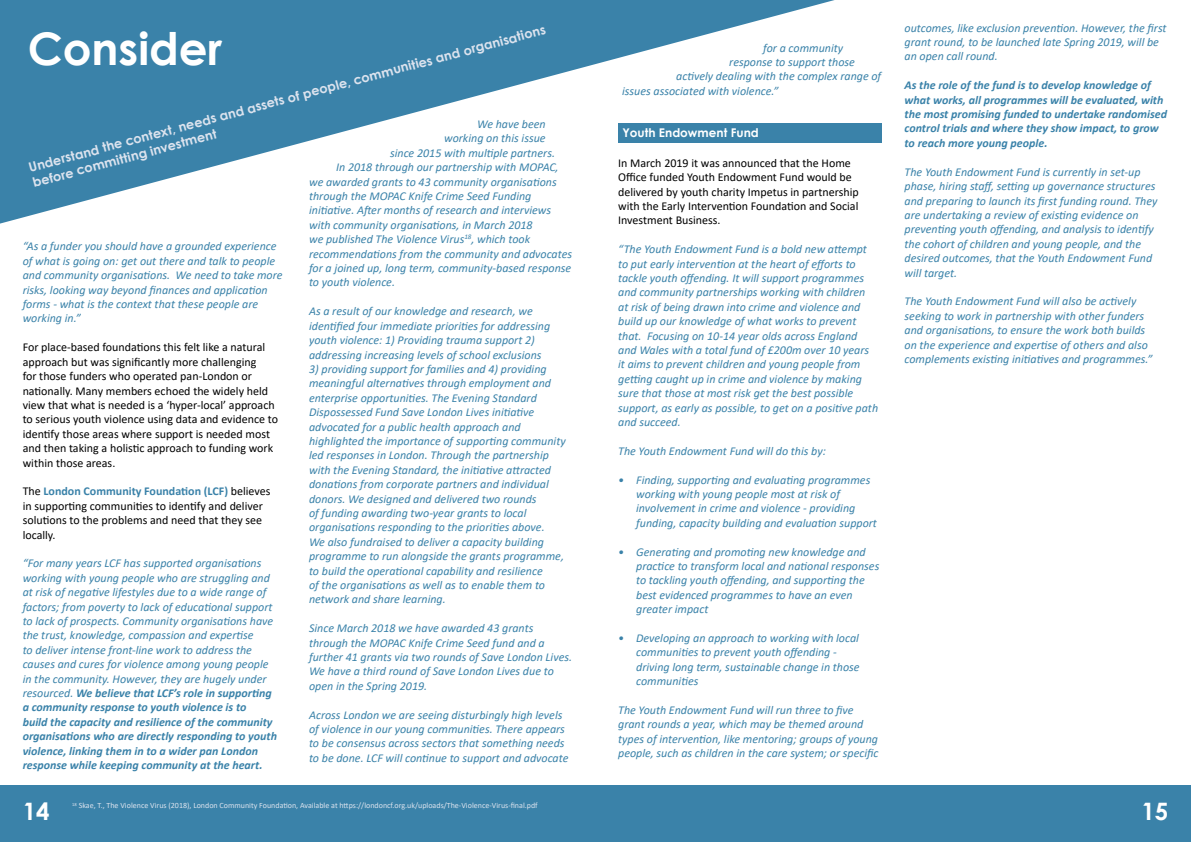
<style>
.page{position:relative;width:1191px;height:842px;background:#fff}
.page>*{position:absolute;margin:0;border:0;box-sizing:border-box;transform-origin:0 0}
.t1{font:700 45px "Century Gothic";color:#fff}
.t2{font:700 24px "Century Gothic";color:#fff}
.t3{font:700 13px/15.6px "Century Gothic";color:#dce3ee}
.t4{font:italic 12px/14.4px "Calibri";color:#3a82a9}
.t5{font:12px/14.4px "Calibri";color:#000}
.t6{font:italic 700 12px/14.4px "Calibri";color:#3a82a9}
.t7{font:700 12px "Century Gothic";color:#fff}
.t8{font:8px "Calibri";color:#dce3ee}
.s1{font-weight:700;color:#3a82a9}
.s2{font-weight:700}
</style>
<div class="page">
<div style="left:0;top:785px;width:1191px;height:57px;background:#3a82a9"></div>
<svg style="left:0;top:0;width:834px;height:224px;fill:#3a82a9"></svg>
<div style="left:618px;top:123px;width:264px;height:20px;background:#3a82a9"></div>
<p class="t3" style="left:27px;top:159px;width:536px;rotate:-15deg">Understand the context, needs and assets of people, communities and organisations before committing investment</p>
<h1 class="t1" style="left:28px;top:15px;width:196px">Consider</h1>
<p class="t4" style="left:477px;top:116px;width:70px">We have been</p>
<p class="t4" style="left:444px;top:131px;width:103px">working on this issue</p>
<p class="t4" style="left:390px;top:145px;width:166px">since 2015 with multiple partners.</p>
<p class="t4" style="left:336px;top:160px;width:224px">In 2018 through our partnership with MOPAC,</p>
<p class="t4" style="left:309px;top:174px;width:249px">we awarded grants to 43 community organisations</p>
<p class="t4" style="left:309px;top:188px;width:224px">through the MOPAC Knife Crime Seed Funding</p>
<p class="t4" style="left:309px;top:203px;width:243px">initiative. After months of research and interviews</p>
<p class="t4" style="left:309px;top:217px;width:225px">with community organisations, in March 2018</p>
<p class="t4" style="left:309px;top:232px;width:223px">we published The Violence Virus<sup>18</sup>, which took</p>
<p class="t4" style="left:309px;top:246px;width:264px">recommendations from the community and advocates</p>
<p class="t4" style="left:309px;top:260px;width:264px">for a joined up, long term, community-based response</p>
<p class="t4" style="left:309px;top:275px;width:87px">to youth violence.</p>
<p class="t4" style="left:309px;top:304px;width:243px">As a result of our knowledge and research, we identified four immediate priorities for addressing youth violence: 1) Providing trauma support 2) addressing increasing levels of school exclusions</p>
<p class="t4" style="left:309px;top:361px;width:258px">3) providing support for families and 4) providing meaningful alternatives through employment and enterprise opportunities. The Evening Standard Dispossessed Fund Save London Lives initiative advocated for a public health approach and highlighted the importance of supporting community led responses in London. Through the partnership with the Evening Standard, the initiative attracted donations from corporate partners and individual donors. We designed and delivered two rounds<br>of funding awarding two-year grants to local organisations responding to the priorities above.<br>We also fundraised to deliver a capacity building programme to run alongside the grants programme, to build the operational capability and resilience<br>of the organisations as well as to enable them to network and share learning.</p>
<p class="t4" style="left:309px;top:620px;width:264px">Since March 2018 we have awarded 43 grants through the MOPAC Knife Crime Seed fund and a further 41 grants via two rounds of Save London Lives.<br>We have a third round of Save London Lives due to open in the Spring 2019.</p>
<p class="t4" style="left:309px;top:707px;width:261px">Across London we are seeing disturbingly high levels of violence in our young communities. There appears to be consensus across sectors that something needs to be done. LCF will continue to support and advocate</p>
<p class="t4" style="left:23px;top:239px;width:261px">“As a funder you should have a grounded experience of what is going on: get out there and talk to people and community organisations. We need to take more risks, looking way beyond finances and application forms - what is the context that these people are working in.”</p>
<p class="t5" style="left:23px;top:340px;width:257px">For place-based foundations this felt like a natural approach but was significantly more challenging<br>for those funders who operated pan-London or nationally. Many members echoed the widely held view that what is needed is a ‘hyper-local’ approach to serious youth violence using data and evidence to identify those areas where support is needed most and then taking a holistic approach to funding work within those areas.</p>
<p class="t5" style="left:23px;top:484px;width:249px">The <span class="s1">London Community Foundation (LCF)</span> believes in supporting communities to identify and deliver solutions to the problems and need that they see locally.</p>
<p class="t4" style="left:23px;top:556px;width:256px">“For many years LCF has supported organisations working with young people who are struggling and at risk of negative lifestyles due to a wide range of factors; from poverty to lack of educational support to lack of prospects. Community organisations have the trust, knowledge, compassion and expertise<br>to deliver intense front-line work to address the causes and cures for violence among young people in the community. However, they are hugely under resourced. <span class="s2">We believe that LCF’s role in supporting a community response to youth violence is to<br>build the capacity and resilience of the community organisations who are directly responding to youth violence, linking them in to a wider pan London response while keeping community at the heart.</span></p>
<p class="t4" style="left:763px;top:40px;width:81px">for a community</p>
<p class="t4" style="left:729px;top:54px;width:127px">response to support those</p>
<p class="t4" style="left:676px;top:69px;width:206px">actively dealing with the complex range of</p>
<p class="t4" style="left:622px;top:83px;width:158px">issues associated with violence.”</p>
<p class="t7" style="left:622px;top:123px;width:138px">Youth Endowment Fund</p>
<p class="t5" style="left:618px;top:155px;width:242px">In March 2019 it was announced that the Home Office funded Youth Endowment Fund would be delivered by youth charity Impetus in partnership with the Early Intervention Foundation and Social Investment Business.</p>
<p class="t4" style="left:618px;top:241px;width:261px">“The Youth Endowment Fund is a bold new attempt to put early intervention at the heart of efforts to tackle youth offending. It will support programmes and community partnerships working with children at risk of being drawn into crime and violence and build up our knowledge of what works to prevent that. Focusing on 10-14 year olds across England and Wales with a total fund of £200m over 10 years it aims to prevent children and young people from getting caught up in crime and violence by making sure that those at most risk get the best possible support, as early as possible, to get on a positive path and succeed.</p>
<p class="t4" style="left:618px;top:443px;width:209px">The Youth Endowment Fund will do this by:</p>
<p class="t4" style="left:636px;top:472px;width:242px;text-indent:-18px">• Finding, supporting and evaluating programmes working with young people most at risk of involvement in crime and violence - providing funding, capacity building and evaluation support</p>
<p class="t4" style="left:636px;top:544px;width:245px;text-indent:-18px">• Generating and promoting new knowledge and practice to transform local and national responses to tackling youth offending, and supporting the best evidenced programmes to have an even greater impact</p>
<p class="t4" style="left:636px;top:630px;width:225px;text-indent:-18px">• Developing an approach to working with local communities to prevent youth offending - driving long term, sustainable change in those communities</p>
<p class="t4" style="left:618px;top:702px;width:262px">The Youth Endowment Fund will run three to five grant rounds a year, which may be themed around types of intervention, like mentoring; groups of young people, such as children in the care system; or specific</p>
<p class="t4" style="left:904px;top:20px;width:263px">outcomes, like exclusion prevention. However, the first grant round, to be launched late Spring 2019, will be an open call round.</p>
<p class="t6" style="left:904px;top:78px;width:264px">As the role of the fund is to develop knowledge of what works, all programmes will be evaluated, with the most promising funded to undertake randomised control trials and where they show impact, to grow to reach more young people.</p>
<p class="t4" style="left:904px;top:164px;width:254px">The Youth Endowment Fund is currently in set-up phase, hiring staff, setting up governance structures and preparing to launch its first funding round. They are undertaking a review of existing evidence on preventing youth offending, and analysis to identify the cohort of children and young people, and the desired outcomes, that the Youth Endowment Fund will target.</p>
<p class="t4" style="left:904px;top:294px;width:249px">The Youth Endowment Fund will also be actively seeking to work in partnership with other funders and organisations, to ensure the work both builds on the experience and expertise of others and also complements existing initiatives and programmes.”</p>
<p class="t8" style="left:72px;top:800px;width:467px"><sup>18</sup> Skae, T., The Violence Virus (2018), London Community Foundation, Available at https://londoncf.org.uk/uploads/The-Violence-Virus-final.pdf</p>
<h2 class="t2" style="left:23px;top:793px;width:28px">14</h2>
<h2 class="t2" style="left:1141px;top:793px;width:28px">15</h2>
</div>
